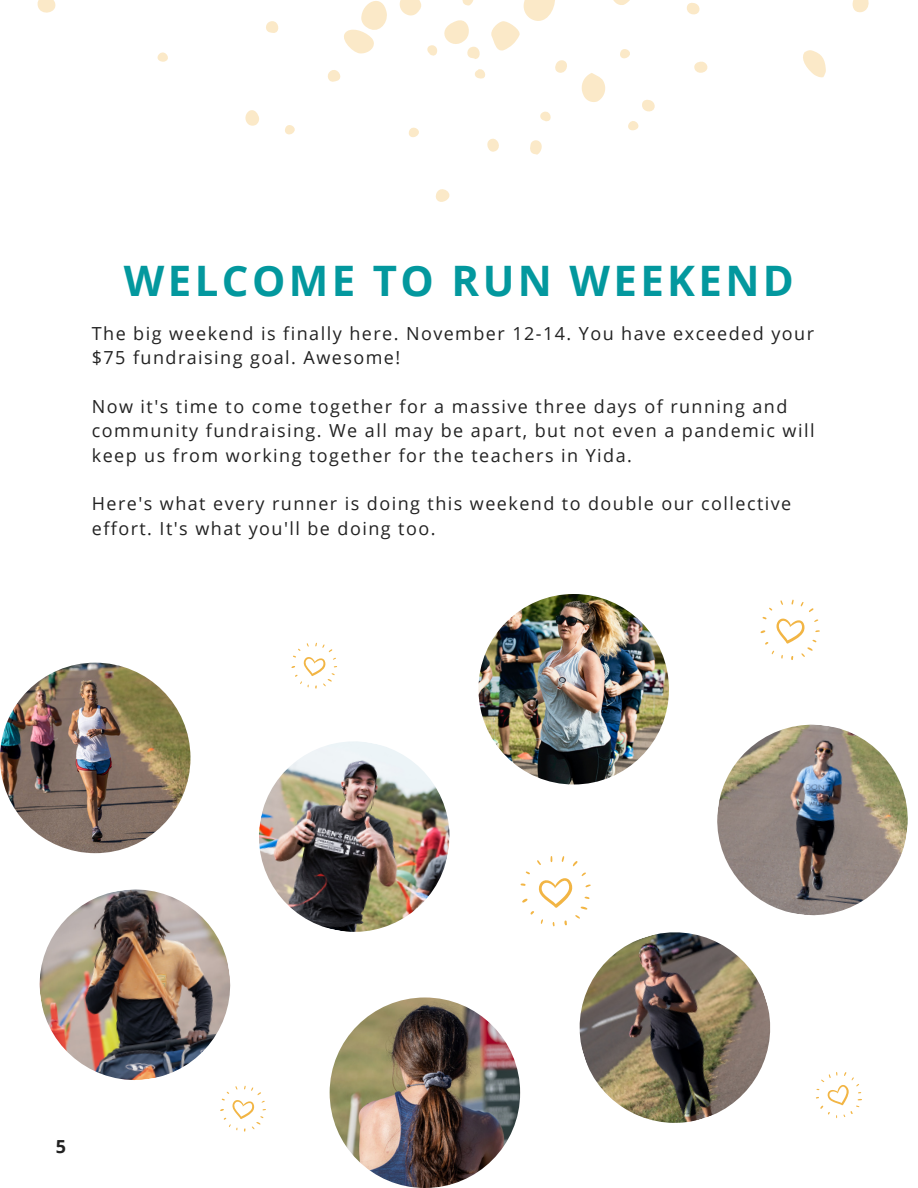
<style>
.page{position:relative;width:918px;height:1188px;background:#fff}
.page>*{position:absolute;margin:0;border:0;box-sizing:border-box;transform-origin:0 0}
.t1{font:700 42px "Open Sans";letter-spacing:.08em;color:#03989e}
.t2{font:18px/24.3px "Open Sans";letter-spacing:.08em;color:#222}
.t3{font:700 18px "Open Sans";color:#222}
</style>
<div class="page">
<img style="left:478px;top:594px;width:191px;height:191px;border-radius:50%">
<img style="left:717px;top:724px;width:191px;height:192px">
<img style="left:0;top:663px;width:191px;height:190px;border-radius:50%">
<img style="left:259px;top:741px;width:191px;height:191px">
<img style="left:579px;top:932px;width:192px;height:191px">
<img style="left:39px;top:889px;width:192px;height:191px">
<img style="left:330px;top:997px;width:190px;height:191px;border-radius:50%">
<svg style="left:520px;top:856px;width:71px;height:71px"></svg>
<svg style="left:291px;top:642px;width:46px;height:47px"></svg>
<svg style="left:816px;top:1072px;width:46px;height:46px"></svg>
<svg style="left:220px;top:1085px;width:46px;height:47px"></svg>
<svg style="left:760px;top:599px;width:60px;height:61px"></svg>
<svg style="left:157px;top:0;width:712px;height:202px"></svg>
<svg style="left:37px;top:0;width:661px;height:17px"></svg>
<p class="t1" style="left:124px;top:251px;width:672px">WELCOME TO RUN WEEKEND</p>
<p class="t2" style="left:92px;top:321px;width:724px">The big weekend is finally here. November 12-14. You have exceeded your $75 fundraising goal. Awesome!</p>
<p class="t2" style="left:92px;top:394px;width:724px">Now it's time to come together for a massive three days of running and community fundraising. We all may be apart, but not even a pandemic will keep us from working together for the teachers in Yida.</p>
<p class="t2" style="left:92px;top:491px;width:701px">Here's what every runner is doing this weekend to double our collective effort. It's what you'll be doing too.</p>
<p class="t3" style="left:56px;top:1134px;width:12px">5</p>
</div>
